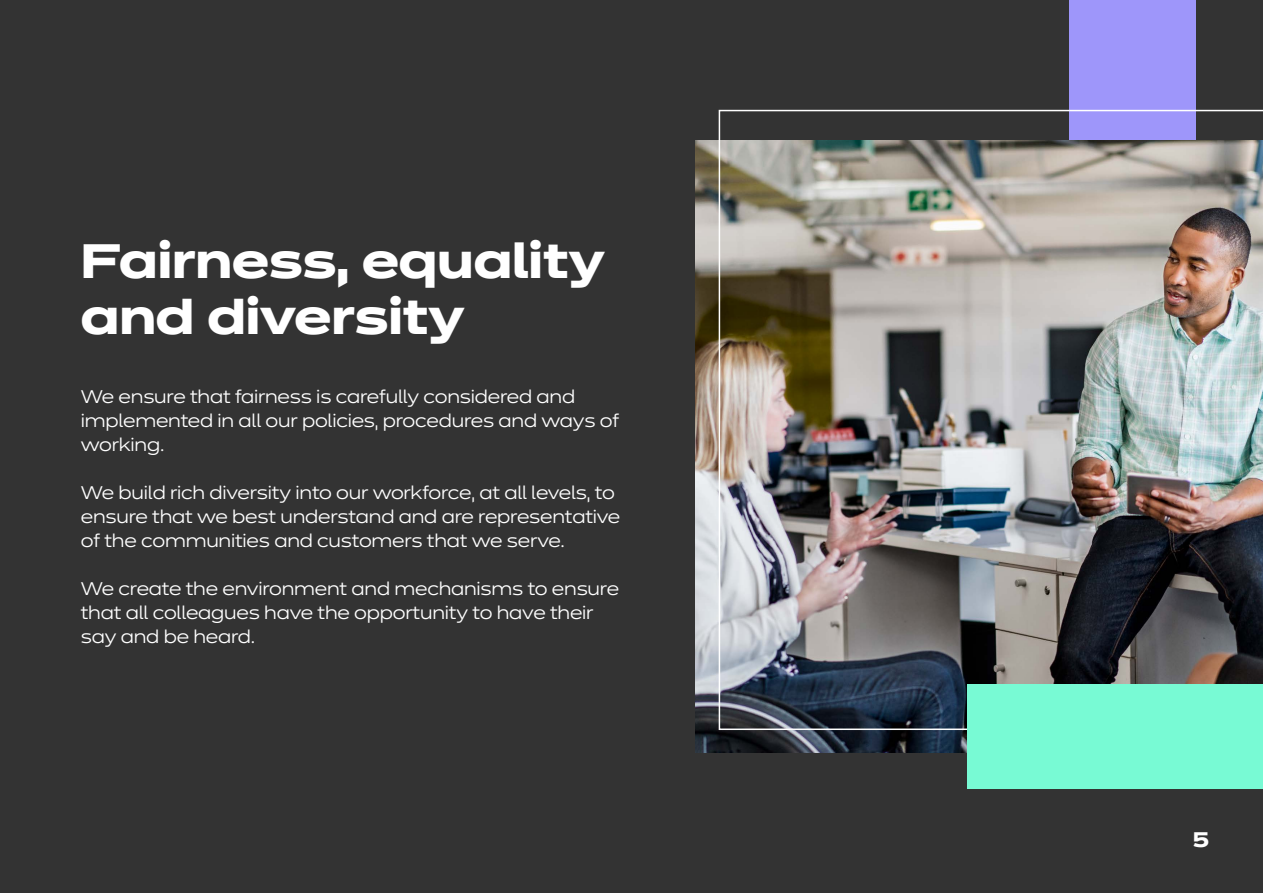
<style>
.page{position:relative;width:1263px;height:893px;background:#333}
.page>*{position:absolute;margin:0;border:0;box-sizing:border-box;transform-origin:0 0}
.t1{font:700 48px/57px "Dinamit";color:#fff}
.t2{font:700 21px "Dinamit";color:#fff}
.t3{font:300 18px/24px "Dinamit";letter-spacing:-.01em;color:#fff}
</style>
<div class="page">
<div style="left:1069px;top:0;width:126px;height:251px;background:#9e96fa"></div>
<img style="left:695px;top:140px;width:272px;height:613px">
<img style="left:719px;top:110px;width:544px;height:620px">
<div style="left:967px;top:685px;width:296px;height:104px;background:#78fad4"></div>
<h1 class="t1" style="left:81px;top:227px;width:525px">Fairness, equality and diversity</h1>
<p class="t3" style="left:81px;top:383px;width:540px">We ensure that fairness is carefully considered and implemented in all our policies, procedures and ways of working.</p>
<p class="t3" style="left:81px;top:479px;width:541px">We build rich diversity into our workforce, at all levels, to ensure that we best understand and are representative of the communities and customers that we serve.</p>
<p class="t3" style="left:81px;top:575px;width:540px">We create the environment and mechanisms to ensure that all colleagues have the opportunity to have their say and be heard.</p>
<p class="t2" style="left:1193px;top:822px;width:18px">5</p>
</div>
